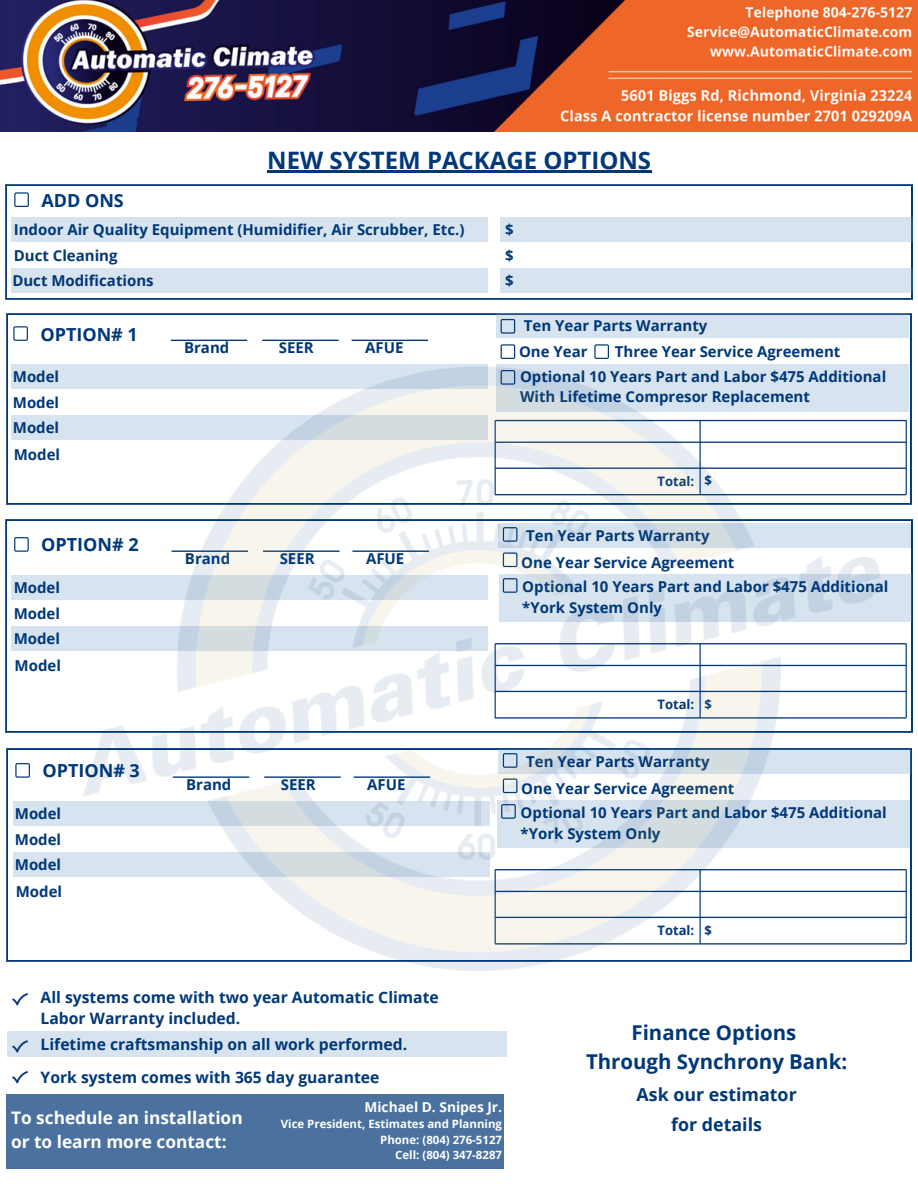
<style>
.page{position:relative;width:918px;height:1188px;background:#fff}
.page>*{position:absolute;margin:0;border:0;box-sizing:border-box;transform-origin:0 0}
.t1{font:700 24px "Open Sans";color:#003878}
.t2{font:700 20.4px "Open Sans";color:#003878}
.t3{font:700 18px "Open Sans";color:#003878}
.t4{font:700 17.85px "Open Sans";color:#003878}
.t5{font:700 17.25px "Open Sans";color:#fff}
.t6{font:700 15.75px "Open Sans";color:#003878}
.t7{font:700 15px "Open Sans";color:#003878}
.t8{font:700 13.8px "Open Sans";color:#fff}
.t9{font:700 13.05px "Open Sans";color:#003878}
.t10{font:700 11.4px "Open Sans";color:#fff}
</style>
<div class="page">
<svg style="left:13px;top:326px;width:15px;height:15px"></svg>
<div style="left:11px;top:364px;width:477px;height:25px;background:#d7e3ee"></div>
<div style="left:496px;top:364px;width:413px;height:47px;background:#d7e3ee"></div>
<svg style="left:171px;top:340px;width:76px;height:1px"></svg>
<svg style="left:262px;top:340px;width:77px;height:1px"></svg>
<svg style="left:352px;top:340px;width:76px;height:1px"></svg>
<div style="left:496px;top:313px;width:413px;height:25px;background:#d7e3ee"></div>
<svg style="left:501px;top:319px;width:14px;height:15px"></svg>
<svg style="left:501px;top:344px;width:14px;height:15px"></svg>
<svg style="left:5px;top:184px;width:908px;height:116px;background:#1d4e87"></svg>
<div style="left:8px;top:186px;width:903px;height:112px;background:#fff"></div>
<svg style="left:14px;top:192px;width:15px;height:15px"></svg>
<div style="left:11px;top:217px;width:477px;height:24px;background:#d7e3ee"></div>
<div style="left:500px;top:268px;width:413px;height:24px;background:#d7e3ee"></div>
<div style="left:500px;top:217px;width:413px;height:24px;background:#d7e3ee"></div>
<div style="left:11px;top:268px;width:477px;height:24px;background:#d7e3ee"></div>
<svg style="left:594px;top:344px;width:15px;height:15px"></svg>
<div style="left:7px;top:1031px;width:500px;height:26px;background:#d7e3ee"></div>
<svg style="left:12px;top:993px;width:16px;height:12px"></svg>
<svg style="left:12px;top:1040px;width:16px;height:13px"></svg>
<svg style="left:12px;top:1071px;width:16px;height:12px"></svg>
<div style="left:7px;top:1095px;width:497px;height:74px;background:#4b729f"></div>
<img style="left:5px;top:365px;width:908px;height:605px">
<img style="left:0;top:0;width:918px;height:132px">
<hr style="left:267px;top:171px;width:384px;height:2px;background:#003878">
<p class="t3" style="left:41px;top:187px;width:84px">ADD ONS</p>
<p class="t1" style="left:267px;top:143px;width:385px">NEW SYSTEM PACKAGE OPTIONS</p>
<p class="t7" style="left:14px;top:219px;width:452px">Indoor Air Quality Equipment (Humidifier, Air Scrubber, Etc.)</p>
<p class="t7" style="left:14px;top:245px;width:105px">Duct Cleaning</p>
<p class="t7" style="left:12px;top:270px;width:143px">Duct Modifications</p>
<p class="t7" style="left:505px;top:270px;width:10px">$</p>
<p class="t7" style="left:505px;top:219px;width:10px">$</p>
<p class="t7" style="left:505px;top:245px;width:10px">$</p>
<p class="t3" style="left:40px;top:321px;width:99px">OPTION# 1</p>
<p class="t7" style="left:13px;top:366px;width:48px">Model</p>
<p class="t7" style="left:13px;top:392px;width:48px">Model</p>
<p class="t7" style="left:13px;top:417px;width:48px">Model</p>
<p class="t7" style="left:14px;top:444px;width:48px">Model</p>
<p class="t3" style="left:41px;top:532px;width:99px">OPTION# 2</p>
<p class="t7" style="left:14px;top:577px;width:48px">Model</p>
<p class="t7" style="left:14px;top:603px;width:48px">Model</p>
<p class="t7" style="left:14px;top:628px;width:48px">Model</p>
<p class="t7" style="left:15px;top:655px;width:48px">Model</p>
<p class="t3" style="left:42px;top:758px;width:99px">OPTION# 3</p>
<p class="t7" style="left:15px;top:803px;width:48px">Model</p>
<p class="t7" style="left:15px;top:829px;width:48px">Model</p>
<p class="t7" style="left:15px;top:854px;width:48px">Model</p>
<p class="t7" style="left:16px;top:881px;width:48px">Model</p>
<p class="t7" style="left:184px;top:337px;width:47px">Brand</p>
<p class="t7" style="left:279px;top:337px;width:36px">SEER</p>
<p class="t7" style="left:365px;top:337px;width:40px">AFUE</p>
<p class="t7" style="left:185px;top:548px;width:47px">Brand</p>
<p class="t7" style="left:280px;top:548px;width:36px">SEER</p>
<p class="t7" style="left:366px;top:548px;width:40px">AFUE</p>
<p class="t7" style="left:186px;top:774px;width:47px">Brand</p>
<p class="t7" style="left:281px;top:774px;width:36px">SEER</p>
<p class="t7" style="left:367px;top:774px;width:40px">AFUE</p>
<p class="t7" style="left:524px;top:315px;width:185px">Ten Year Parts Warranty</p>
<p class="t7" style="left:519px;top:341px;width:70px">One Year</p>
<p class="t7" style="left:615px;top:341px;width:227px">Three Year Service Agreement</p>
<p class="t7" style="left:520px;top:366px;width:368px">Optional 10 Years Part and Labor $475 Additional</p>
<p class="t7" style="left:520px;top:386px;width:291px">With Lifetime Compresor Replacement</p>
<p class="t9" style="left:657px;top:472px;width:38px">Total:</p>
<p class="t9" style="left:704px;top:471px;width:9px">$</p>
<p class="t7" style="left:526px;top:525px;width:185px">Ten Year Parts Warranty</p>
<p class="t7" style="left:521px;top:552px;width:215px">One Year Service Agreement</p>
<p class="t7" style="left:522px;top:576px;width:368px">Optional 10 Years Part and Labor $475 Additional</p>
<p class="t7" style="left:522px;top:597px;width:141px">*York System Only</p>
<p class="t9" style="left:657px;top:695px;width:38px">Total:</p>
<p class="t9" style="left:704px;top:695px;width:9px">$</p>
<p class="t7" style="left:526px;top:751px;width:185px">Ten Year Parts Warranty</p>
<p class="t7" style="left:521px;top:778px;width:215px">One Year Service Agreement</p>
<p class="t7" style="left:521px;top:802px;width:368px">Optional 10 Years Part and Labor $475 Additional</p>
<p class="t7" style="left:521px;top:823px;width:141px">*York System Only</p>
<p class="t9" style="left:657px;top:921px;width:38px">Total:</p>
<p class="t9" style="left:704px;top:921px;width:9px">$</p>
<p class="t6" style="left:41px;top:986px;width:400px">All systems come with two year Automatic Climate</p>
<p class="t6" style="left:41px;top:1007px;width:201px">Labor Warranty included.</p>
<p class="t6" style="left:41px;top:1033px;width:368px">Lifetime craftsmanship on all work performed.</p>
<p class="t6" style="left:41px;top:1066px;width:340px">York system comes with 365 day guarantee</p>
<p class="t5" style="left:11px;top:1106px;width:233px">To schedule an installation</p>
<p class="t5" style="left:11px;top:1129px;width:217px">or to learn more contact:</p>
<p class="t8" style="left:365px;top:1097px;width:139px">Michael D. Snipes Jr.</p>
<p class="t10" style="left:281px;top:1116px;width:223px">Vice President, Estimates and Planning</p>
<p class="t10" style="left:380px;top:1131px;width:123px">Phone: (804) 276-5127</p>
<p class="t10" style="left:395px;top:1147px;width:108px">Cell: (804) 347-8287</p>
<p class="t2" style="left:632px;top:1019px;width:166px">Finance Options</p>
<p class="t2" style="left:586px;top:1047px;width:263px">Through Synchrony Bank:</p>
<p class="t4" style="left:637px;top:1082px;width:162px">Ask our estimator</p>
<p class="t4" style="left:671px;top:1112px;width:92px">for details</p>
</div>
